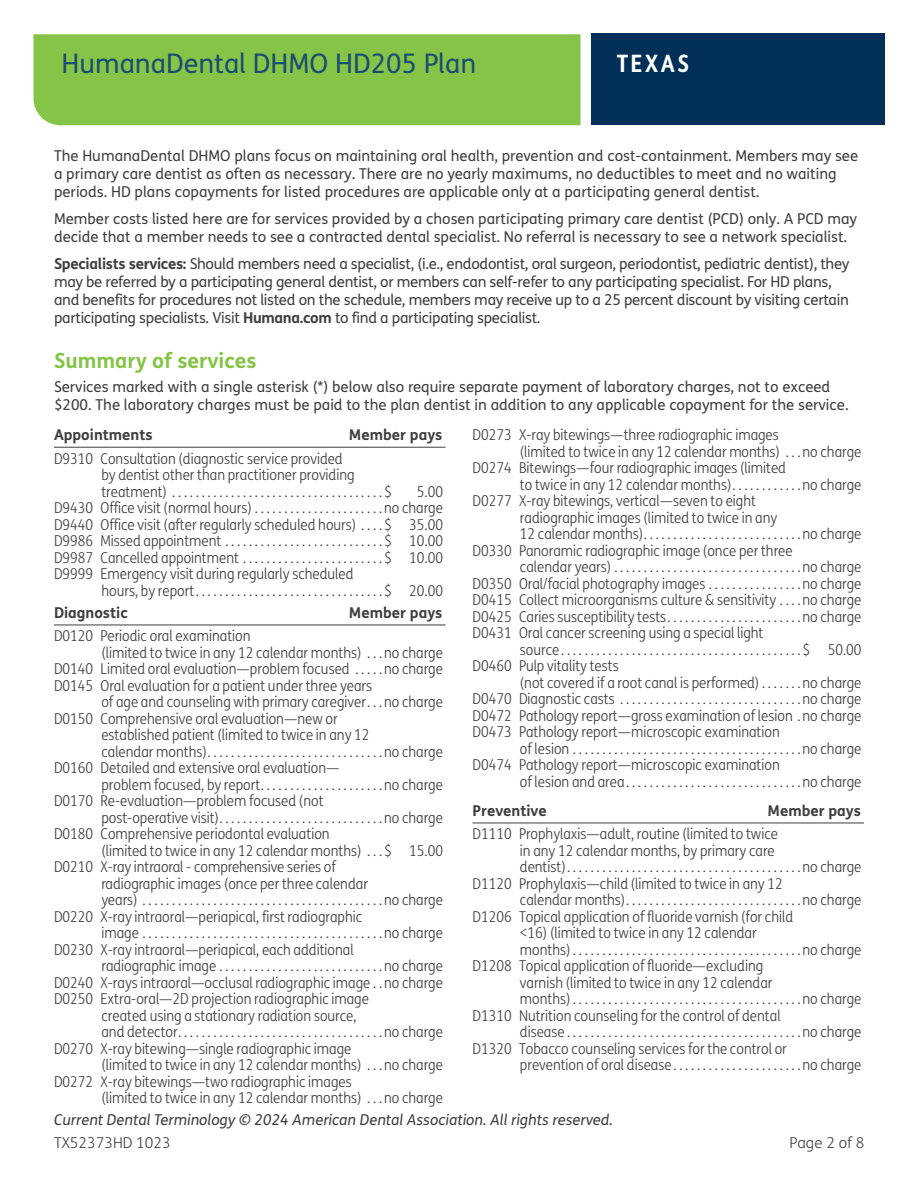
<style>
.page{position:relative;width:918px;height:1188px;background:#fff}
.page>*{position:absolute;margin:0;border:0;box-sizing:border-box;transform-origin:0 0}
.t1{font:27px "FS Humana";color:#194d73}
.t2{font:700 24px "FS Humana Condensed";letter-spacing:.1em;color:#fff}
.heading{font:700 21px "FS Humana";color:#85c447}
.chart_body{font:300 15px/16.5px "FS Humana Condensed";color:#3e3e3f}
.Paragraph_Style_1{font:300 15px/16.5px "FS Humana Condensed";color:#3e3e3f}
.body{font:15px/18px "FS Humana";color:#3e3e3f}
.body-2{font:15px/18px "FS Humana";letter-spacing:-.02em;color:#3e3e3f}
.t3{font:italic 15px "FS Humana";color:#3e3e3f}
.chart_heading{font:700 15px "FS Humana";color:#3e3e3f}
.t4{font:300 15px "FS Humana";color:#3e3e3f}
.s1{font-weight:700}
</style>
<div class="page">
<div style="left:33px;top:34px;width:547px;height:91px;background:#85c447"></div>
<div style="left:591px;top:33px;width:294px;height:92px;background:#003057"></div>
<hr style="left:54px;top:447px;width:392px;height:1px;background:#3e3e3f">
<hr style="left:54px;top:625px;width:392px;height:1px;background:#3e3e3f">
<hr style="left:472px;top:823px;width:392px;height:1px;background:#3e3e3f">
<h1 class="t1" style="left:62px;top:45px;width:416px">HumanaDental DHMO HD205 Plan</h1>
<h2 class="t2" style="left:617px;top:45px;width:74px">TEXAS</h2>
<p class="body" style="left:54px;top:146px;width:806px">The HumanaDental DHMO plans focus on maintaining oral health, prevention and cost-containment. Members may see a primary care dentist as often as necessary. There are no yearly maximums, no deductibles to meet and no waiting periods. HD plans copayments for listed procedures are applicable only at a participating general dentist.</p>
<p class="body" style="left:54px;top:209px;width:805px">Member costs listed here are for services provided by a chosen participating primary care dentist (PCD) only. A PCD may decide that a member needs to see a contracted dental specialist. No referral is necessary to see a network specialist.</p>
<p class="body-2" style="left:54px;top:254px;width:797px"><span class="s1">Specialists services:</span> Should members need a specialist, (i.e., endodontist, oral surgeon, periodontist, pediatric dentist), they may be referred by a participating general dentist, or members can self-refer to any participating specialist. For HD plans, and benefits for procedures not listed on the schedule, members may receive up to a 25 percent discount by visiting certain participating specialists. Visit <span class="s1">Humana.com</span> to find a participating specialist.</p>
<p class="heading" style="left:54px;top:344px;width:204px">Summary of services</p>
<p class="body" style="left:54px;top:378px;width:796px">Services marked with a single asterisk (*) below also require separate payment of laboratory charges, not to exceed $200. The laboratory charges must be paid to the plan dentist in addition to any applicable copayment for the service.</p>
<p class="chart_heading" style="left:54px;top:423px;width:100px">Appointments</p>
<p class="chart_heading" style="left:349px;top:423px;width:95px">Member pays</p>
<p class="chart_body" style="left:101px;top:450px;width:292px;text-indent:-47px">D9310 Consultation (diagnostic service provided<br>by dentist other than practitioner providing treatment) . . . . . . . . . . . . . . . . . . . . . . . . . . . . . . . . . . . $</p>
<p class="chart_body" style="left:520px;top:426px;width:343px;text-indent:-47px">D0273 X-ray bitewings—three radiographic images<br>(limited to twice in any 12 calendar months) . . no charge</p>
<p class="Paragraph_Style_1" style="left:520px;top:459px;width:343px;text-indent:-47px">D0274 Bitewings—four radiographic images (limited<br>to twice in any 12 calendar months) . . . . . . . . . . . no charge</p>
<p class="Paragraph_Style_1" style="left:520px;top:492px;width:343px;text-indent:-47px">D0277 X-ray bitewings, vertical—seven to eight<br>radiographic images (limited to twice in any<br>12 calendar months) . . . . . . . . . . . . . . . . . . . . . . . . . . no charge</p>
<p class="Paragraph_Style_1" style="left:520px;top:542px;width:343px;text-indent:-47px">D0330 Panoramic radiographic image (once per three<br>calendar years) . . . . . . . . . . . . . . . . . . . . . . . . . . . . . . . no charge</p>
<p class="chart_body" style="left:472px;top:575px;width:390px">D0350 Oral/facial photography images . . . . . . . . . . . . . . . no charge</p>
<p class="chart_body" style="left:472px;top:591px;width:390px">D0415 Collect microorganisms culture &amp; sensitivity . . . no charge</p>
<p class="chart_body" style="left:472px;top:608px;width:390px">D0425 Caries susceptibility tests . . . . . . . . . . . . . . . . . . . . . . no charge</p>
<p class="chart_body" style="left:520px;top:624px;width:343px;text-indent:-47px">D0431 Oral cancer screening using a special light<br>source . . . . . . . . . . . . . . . . . . . . . . . . . . . . . . . . . . . . . . . . $ 50.00</p>
<p class="chart_body" style="left:520px;top:657px;width:343px;text-indent:-47px">D0460 Pulp vitality tests<br>(not covered if a root canal is performed) . . . . . . no charge</p>
<p class="chart_body" style="left:472px;top:690px;width:390px">D0470 Diagnostic casts . . . . . . . . . . . . . . . . . . . . . . . . . . . . . . no charge</p>
<p class="chart_body" style="left:472px;top:707px;width:390px">D0472 Pathology report—gross examination of lesion. no charge</p>
<p class="chart_body" style="left:520px;top:723px;width:343px;text-indent:-47px">D0473 Pathology report—microscopic examination<br>of lesion . . . . . . . . . . . . . . . . . . . . . . . . . . . . . . . . . . . . . . no charge</p>
<p class="chart_body" style="left:520px;top:756px;width:343px;text-indent:-47px">D0474 Pathology report—microscopic examination<br>of lesion and area . . . . . . . . . . . . . . . . . . . . . . . . . . . . . no charge</p>
<p class="chart_heading" style="left:472px;top:799px;width:76px">Preventive</p>
<p class="chart_heading" style="left:767px;top:799px;width:95px">Member pays</p>
<p class="chart_body" style="left:520px;top:825px;width:343px;text-indent:-47px">D1110 Prophylaxis—adult, routine (limited to twice<br>in any 12 calendar months, by primary care<br>dentist) . . . . . . . . . . . . . . . . . . . . . . . . . . . . . . . . . . . . . . . no charge</p>
<p class="chart_body" style="left:520px;top:875px;width:343px;text-indent:-47px">D1120 Prophylaxis—child (limited to twice in any 12<br>calendar months) . . . . . . . . . . . . . . . . . . . . . . . . . . . . . no charge</p>
<p class="Paragraph_Style_1" style="left:520px;top:908px;width:343px;text-indent:-47px">D1206 Topical application of fluoride varnish (for child<br>&lt;16) (limited to twice in any 12 calendar<br>months) . . . . . . . . . . . . . . . . . . . . . . . . . . . . . . . . . . . . . . no charge</p>
<p class="chart_body" style="left:520px;top:957px;width:343px;text-indent:-47px">D1208 Topical application of fluoride—excluding<br>varnish (limited to twice in any 12 calendar<br>months) . . . . . . . . . . . . . . . . . . . . . . . . . . . . . . . . . . . . . . no charge</p>
<p class="chart_body" style="left:520px;top:1007px;width:343px;text-indent:-47px">D1310 Nutrition counseling for the control of dental<br>disease . . . . . . . . . . . . . . . . . . . . . . . . . . . . . . . . . . . . . . . no charge</p>
<p class="chart_body" style="left:520px;top:1040px;width:343px;text-indent:-47px">D1320 Tobacco counseling services for the control or<br>prevention of oral disease . . . . . . . . . . . . . . . . . . . . . no charge</p>
<p class="chart_body" style="left:417px;top:483px;width:28px">5.00</p>
<p class="chart_body" style="left:54px;top:499px;width:390px">D9430 Office visit (normal hours) . . . . . . . . . . . . . . . . . . . . . no charge</p>
<p class="chart_body" style="left:54px;top:516px;width:391px">D9440 Office visit (after regularly scheduled hours) . . . $ 35.00</p>
<p class="chart_body" style="left:54px;top:532px;width:391px">D9986 Missed appointment . . . . . . . . . . . . . . . . . . . . . . . . . . $ 10.00</p>
<p class="chart_body" style="left:54px;top:549px;width:391px">D9987 Cancelled appointment . . . . . . . . . . . . . . . . . . . . . . . $ 10.00</p>
<p class="chart_body" style="left:101px;top:565px;width:343px;text-indent:-47px">D9999 Emergency visit during regularly scheduled<br>hours, by report . . . . . . . . . . . . . . . . . . . . . . . . . . . . . . . $ 20.00</p>
<p class="chart_heading" style="left:54px;top:601px;width:75px">Diagnostic</p>
<p class="chart_heading" style="left:349px;top:601px;width:95px">Member pays</p>
<p class="chart_body" style="left:101px;top:627px;width:343px;text-indent:-47px">D0120 Periodic oral examination<br>(limited to twice in any 12 calendar months) . . no charge</p>
<p class="chart_body" style="left:54px;top:660px;width:390px">D0140 Limited oral evaluation—problem focused . . . . no charge</p>
<p class="chart_body" style="left:101px;top:677px;width:343px;text-indent:-47px">D0145 Oral evaluation for a patient under three years<br>of age and counseling with primary caregiver . . no charge</p>
<p class="Paragraph_Style_1" style="left:101px;top:710px;width:343px;text-indent:-47px">D0150 Comprehensive oral evaluation—new or<br>established patient (limited to twice in any 12<br>calendar months) . . . . . . . . . . . . . . . . . . . . . . . . . . . . . no charge</p>
<p class="chart_body" style="left:101px;top:759px;width:343px;text-indent:-47px">D0160 Detailed and extensive oral evaluation—<br>problem focused, by report . . . . . . . . . . . . . . . . . . . . no charge</p>
<p class="chart_body" style="left:101px;top:792px;width:343px;text-indent:-47px">D0170 Re-evaluation—problem focused (not<br>post-operative visit) . . . . . . . . . . . . . . . . . . . . . . . . . . . no charge</p>
<p class="chart_body" style="left:101px;top:825px;width:343px;text-indent:-47px">D0180 Comprehensive periodontal evaluation<br>(limited to twice in any 12 calendar months) . . $ 15.00</p>
<p class="chart_body" style="left:101px;top:858px;width:343px;text-indent:-47px">D0210 X-ray intraoral - comprehensive series of<br>radiographic images (once per three calendar<br>years) . . . . . . . . . . . . . . . . . . . . . . . . . . . . . . . . . . . . . . . . no charge</p>
<p class="Paragraph_Style_1" style="left:101px;top:908px;width:343px;text-indent:-47px">D0220 X-ray intraoral—periapical, first radiographic<br>image . . . . . . . . . . . . . . . . . . . . . . . . . . . . . . . . . . . . . . . . no charge</p>
<p class="chart_body" style="left:101px;top:941px;width:343px;text-indent:-47px">D0230 X-ray intraoral—periapical, each additional<br>radiographic image . . . . . . . . . . . . . . . . . . . . . . . . . . . no charge</p>
<p class="chart_body" style="left:54px;top:974px;width:390px">D0240 X-rays intraoral—occlusal radiographic image . no charge</p>
<p class="chart_body" style="left:101px;top:990px;width:343px;text-indent:-47px">D0250 Extra-oral—2D projection radiographic image<br>created using a stationary radiation source,<br>and detector . . . . . . . . . . . . . . . . . . . . . . . . . . . . . . . . . . no charge</p>
<p class="chart_body" style="left:101px;top:1040px;width:343px;text-indent:-47px">D0270 X-ray bitewing—single radiographic image<br>(limited to twice in any 12 calendar months) . . no charge</p>
<p class="chart_body" style="left:101px;top:1073px;width:343px;text-indent:-47px">D0272 X-ray bitewings—two radiographic images<br>(limited to twice in any 12 calendar months) . . no charge</p>
<p class="t3" style="left:54px;top:1110px;width:560px">Current Dental Terminology © 2024 American Dental Association. All rights reserved.</p>
<p class="t4" style="left:54px;top:1132px;width:118px">TX52373HD 1023</p>
<p class="t4" style="left:790px;top:1132px;width:76px">Page 2 of 8</p>
</div>
